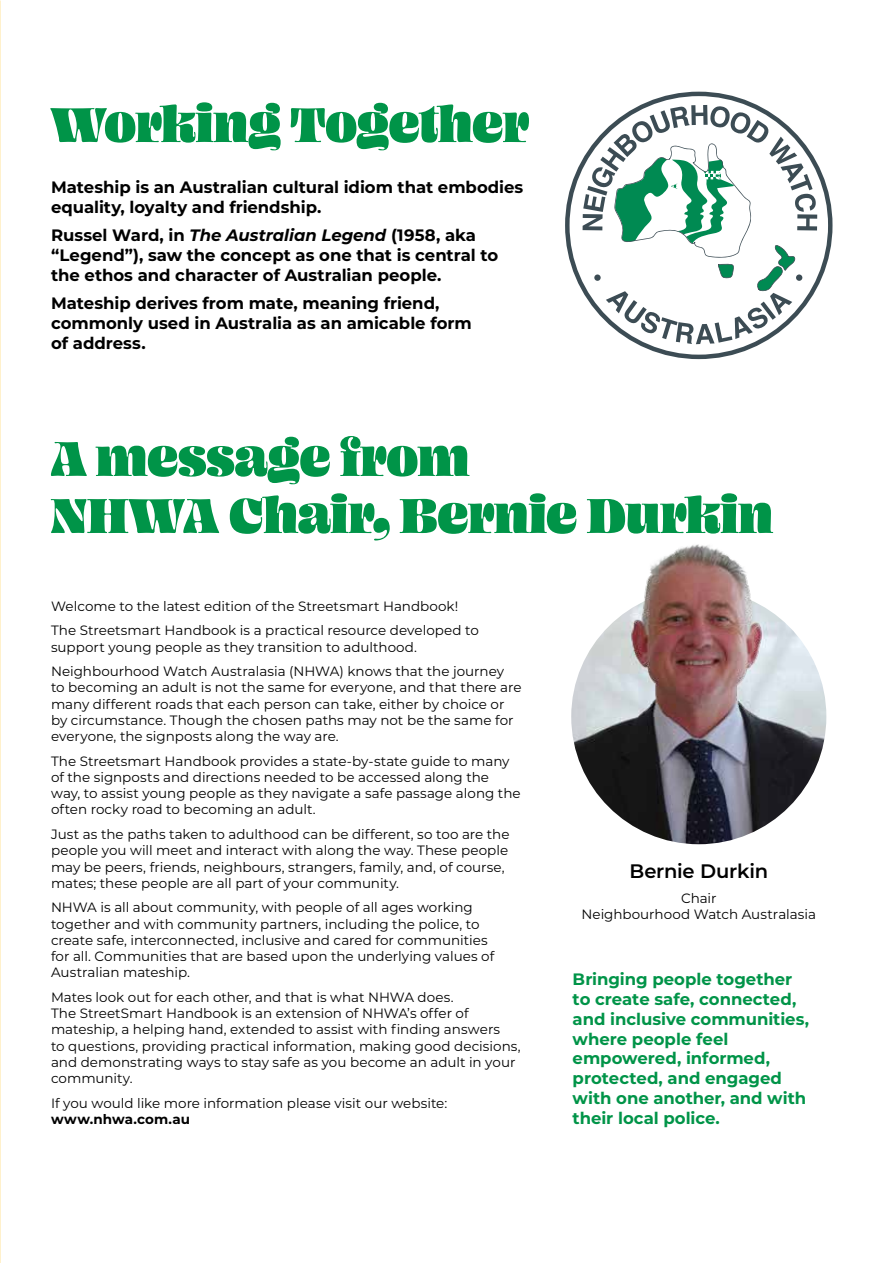
<style>
.page{position:relative;width:893px;height:1263px;background:#fff}
.page>*{position:absolute;margin:0;border:0;box-sizing:border-box;transform-origin:0 0}
.t1{font:54px/57px "Ohno Blazeface 36 Point";color:#009448}
.t2{font:600 19.5px "Montserrat";letter-spacing:-.01em;color:#000}
.t3{font:700 16.5px/19.8px "Montserrat";letter-spacing:-.005em;color:#000}
.t4{font:700 16.5px/19.8px "Montserrat";color:#009448}
.t5{font:13.5px/16.2px "Montserrat";color:#000}
.t6{font:700 13.5px "Montserrat";letter-spacing:.005em;color:#000}
.s1{font-style:italic}
</style>
<div class="page">
<svg style="left:565px;top:92px;width:267px;height:267px"></svg>
<svg style="left:594px;top:274px;width:7px;height:7px"></svg>
<div style="left:796px;top:274px;width:6px;height:7px;background:#3c4c54;border-radius:50%"></div>
<img style="left:571px;top:589px;width:255px;height:255px;border-radius:128px">
<img style="left:626px;top:544px;width:151px;height:173px">
<img style="left:0;top:285px;width:1px;height:834px">
<h1 class="t1" style="left:51px;top:95px;width:479px">Working Together</h1>
<p class="t3" style="left:51px;top:176px;width:474px">Mateship is an Australian cultural idiom that embodies equality, loyalty and friendship.</p>
<p class="t3" style="left:51px;top:225px;width:449px">Russel Ward, in <span class="s1">The Australian Legend</span> (1958, aka “Legend”), saw the concept as one that is central to the ethos and character of Australian people.</p>
<p class="t3" style="left:51px;top:292px;width:422px">Mateship derives from mate, meaning friend, commonly used in Australia as an amicable form of address.</p>
<h1 class="t1" style="left:51px;top:429px;width:723px">A message from<br>NHWA Chair, Bernie Durkin</h1>
<p class="t5" style="left:51px;top:593px;width:429px;line-height:24.8px">Welcome to the latest edition of the Streetsmart Handbook!<br>The Streetsmart Handbook is a practical resource developed to</p>
<p class="t5" style="left:51px;top:634px;width:455px;line-height:24.8px">support young people as they transition to adulthood.<br>Neighbourhood Watch Australasia (NHWA) knows that the journey</p>
<p class="t5" style="left:51px;top:679px;width:472px">to becoming an adult is not the same for everyone, and that there are many different roads that each person can take, either by choice or by circumstance. Though the chosen paths may not be the same for everyone, the signposts along the way are.</p>
<p class="t5" style="left:51px;top:752px;width:471px">The Streetsmart Handbook provides a state-by-state guide to many of the signposts and directions needed to be accessed along the way, to assist young people as they navigate a safe passage along the often rocky road to becoming an adult.</p>
<p class="t5" style="left:51px;top:826px;width:460px">Just as the paths taken to adulthood can be different, so too are the people you will meet and interact with along the way. These people may be peers, friends, neighbours, strangers, family, and, of course, mates; these people are all part of your community.</p>
<p class="t5" style="left:51px;top:899px;width:445px">NHWA is all about community, with people of all ages working together and with community partners, including the police, to create safe, interconnected, inclusive and cared for communities for all. Communities that are based upon the underlying values of Australian mateship.</p>
<p class="t5" style="left:51px;top:988px;width:471px">Mates look out for each other, and that is what NHWA does.<br>The StreetSmart Handbook is an extension of NHWA’s offer of mateship, a helping hand, extended to assist with finding answers<br>to questions, providing practical information, making good decisions, and demonstrating ways to stay safe as you become an adult in your community.</p>
<p class="t5" style="left:51px;top:1094px;width:398px">If you would like more information please visit our website:</p>
<p class="t6" style="left:51px;top:1109px;width:140px">www.nhwa.com.au</p>
<h2 class="t2" style="left:629px;top:858px;width:140px">Bernie Durkin</h2>
<p class="t5" style="left:581px;top:890px;width:236px;text-align:center">Chair<br>Neighbourhood Watch Australasia</p>
<p class="t4" style="left:573px;top:969px;width:238px">Bringing people together to create safe, connected, and inclusive communities, where people feel empowered, informed, protected, and engaged with one another, and with their local police.</p>
</div>
